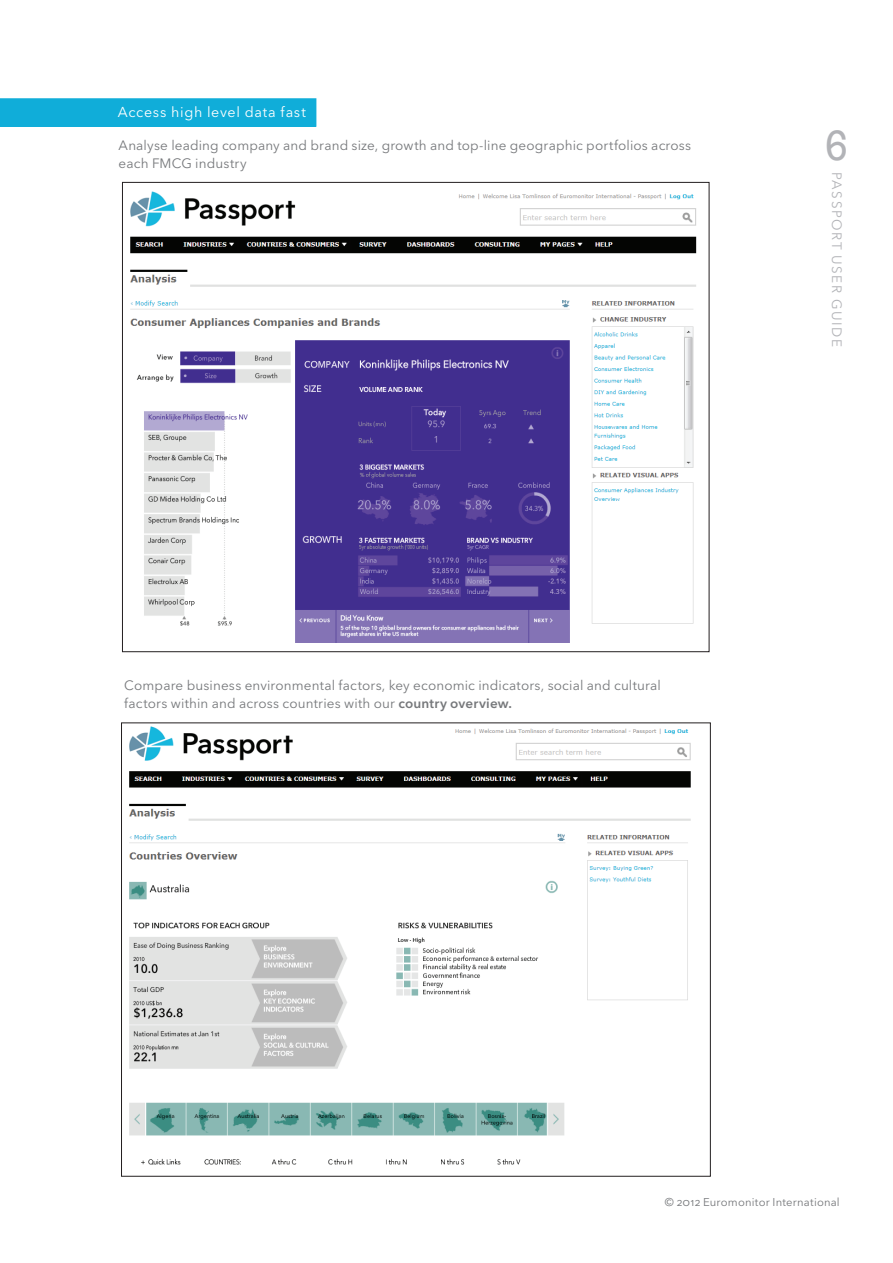
<style>
.page{position:relative;width:893px;height:1263px;background:#fff}
.page>*{position:absolute;margin:0;border:0;box-sizing:border-box;transform-origin:0 0}
.t1{font:43.5px "Rockwell";color:#b2b3b7}
.t2{font:14.25px "Avenir Next LT Pro";letter-spacing:.05em;color:#fff}
.t3{font:13.5px/18px "Avenir Next LT Pro";letter-spacing:.01em;color:#76787b}
.t4{font:13.5px "Avenir Next LT Pro";letter-spacing:.11em;color:#b2b3b7}
.t5{font:11.25px "Avenir Next LT Pro";letter-spacing:.015em;color:#76787b}
.s1{font-weight:600}
</style>
<div class="page">
<div style="left:0;top:98px;width:316px;height:29px;background:#10add9"></div>
<img style="left:130px;top:191px;width:567px;height:452px">
<img style="left:129px;top:726px;width:562px;height:439px">
<p class="t2" style="left:118px;top:104px;width:190px">Access high level data fast</p>
<p class="t3" style="left:119px;top:136px;width:574px">Analyse leading company and brand size, growth and top-line geographic portfolios across each FMCG industry</p>
<p class="t3" style="left:124px;top:676px;width:538px">Compare business environmental factors, key economic indicators, social and cultural factors within and across countries with our <span class="s1">country overview.</span></p>
<h1 class="t1" style="left:825px;top:120px;width:25px">6</h1>
<p class="t4" style="left:845px;top:172px;width:176px;rotate:90deg">PASSPORT User Guide</p>
<p class="t5" style="left:665px;top:1196px;width:176px">© 2012 Euromonitor I nternational</p>
</div>
